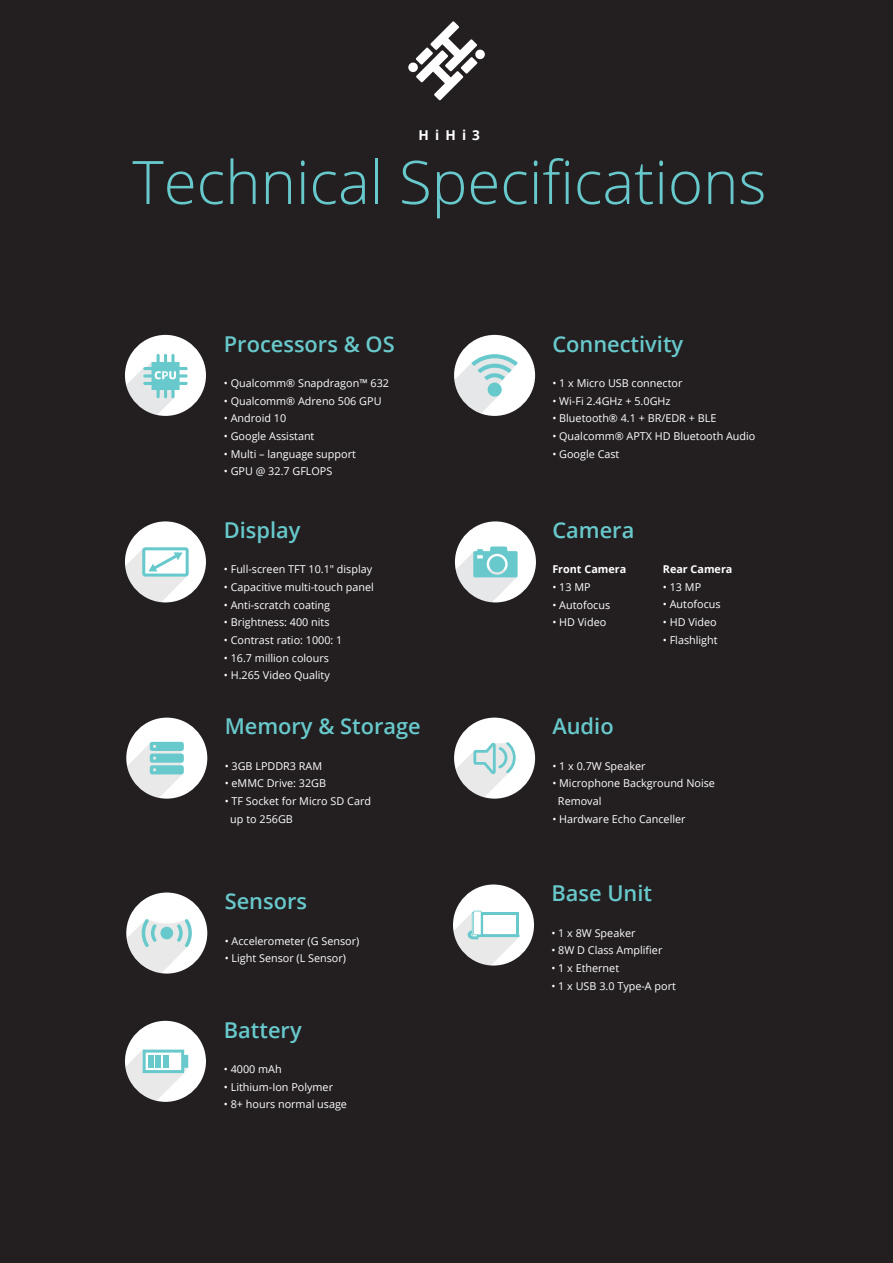
<style>
.page{position:relative;width:893px;height:1263px;background:#231f20}
.page>*{position:absolute;margin:0;border:0;box-sizing:border-box;transform-origin:0 0}
.t1{font:300 60px "Open Sans";color:#68c9cc}
.t2{font:600 21.75px "Open Sans";color:#68c9cc}
.t3{font:700 13.65px "Open Sans";letter-spacing:.45em;color:#fff}
.t4{font:10.8px/17.7px "Open Sans";color:#fff}
.t5{font:700 10.8px "Open Sans";color:#fff}
</style>
<div class="page">
<div style="left:475px;top:50px;width:10px;height:9px;background:#fff;border-radius:50%"></div>
<div style="left:408px;top:63px;width:10px;height:9px;background:#fff;border-radius:50%"></div>
<svg style="left:416px;top:21px;width:61px;height:79px"></svg>
<div style="left:125px;top:335px;width:81px;height:81px;background:#fff;border-radius:50%"></div>
<svg style="left:126px;top:354px;width:62px;height:61px"></svg>
<div style="left:125px;top:521px;width:81px;height:81px;background:#fff;border-radius:50%"></div>
<svg style="left:125px;top:547px;width:64px;height:55px"></svg>
<div style="left:125px;top:1021px;width:81px;height:81px;background:#fff;border-radius:50%"></div>
<svg style="left:125px;top:1049px;width:63px;height:52px"></svg>
<div style="left:455px;top:521px;width:81px;height:81px;background:#fff;border-radius:50%"></div>
<svg style="left:456px;top:546px;width:62px;height:56px"></svg>
<div style="left:126px;top:718px;width:81px;height:81px;background:#fff;border-radius:50%"></div>
<svg style="left:127px;top:742px;width:57px;height:56px"></svg>
<div style="left:454px;top:718px;width:81px;height:81px;background:#fff;border-radius:50%"></div>
<svg style="left:456px;top:742px;width:60px;height:55px"></svg>
<div style="left:453px;top:884px;width:81px;height:81px;background:#fff;border-radius:50%"></div>
<svg style="left:453px;top:911px;width:66px;height:54px"></svg>
<hr style="left:481px;top:912px;width:37px;height:3px;background:#68c9cc">
<hr style="left:516px;top:912px;width:3px;height:22px;background:#68c9cc">
<div style="left:126px;top:892px;width:81px;height:81px;background:#fff;border-radius:50%"></div>
<svg style="left:127px;top:919px;width:65px;height:54px"></svg>
<div style="left:160px;top:927px;width:13px;height:12px;background:#68c9cc;border-radius:50%"></div>
<div style="left:454px;top:335px;width:81px;height:81px;background:#fff;border-radius:50%"></div>
<svg style="left:454px;top:354px;width:64px;height:60px"></svg>
<p class="t3" style="left:419px;top:126px;width:63px">HiHi3</p>
<h1 class="t1" style="left:132px;top:141px;width:636px">Technical Specifications</h1>
<h2 class="t2" style="left:224px;top:329px;width:172px">Processors &amp; OS</h2>
<p class="t4" style="left:224px;top:374px;width:167px">• Qualcomm® Snapdragon™ 632</p>
<p class="t4" style="left:224px;top:391px;width:159px">• Qualcomm® Adreno 506 GPU</p>
<p class="t4" style="left:224px;top:409px;width:64px">• Android 10</p>
<p class="t4" style="left:224px;top:427px;width:92px">• Google Assistant</p>
<p class="t4" style="left:224px;top:444px;width:134px">• Multi – language support</p>
<p class="t4" style="left:224px;top:462px;width:110px">• GPU @ 32.7 GFLOPS</p>
<h2 class="t2" style="left:224px;top:515px;width:78px">Display</h2>
<p class="t4" style="left:224px;top:560px;width:150px">• Full-screen TFT 10.1″ display</p>
<p class="t4" style="left:224px;top:578px;width:152px">• Capacitive multi-touch panel</p>
<p class="t4" style="left:224px;top:596px;width:108px">• Anti-scratch coating</p>
<p class="t4" style="left:224px;top:613px;width:107px">• Brightness: 400 nits</p>
<p class="t4" style="left:224px;top:631px;width:120px">• Contrast ratio: 1000: 1</p>
<p class="t4" style="left:224px;top:649px;width:107px">• 16.7 million colours</p>
<p class="t4" style="left:224px;top:666px;width:107px">• H.265 Video Quality</p>
<h2 class="t2" style="left:225px;top:711px;width:198px">Memory &amp; Storage</h2>
<p class="t4" style="left:225px;top:757px;width:99px">• 3GB LPDDR3 RAM</p>
<p class="t4" style="left:225px;top:774px;width:103px">• eMMC Drive: 32GB</p>
<p class="t4" style="left:230px;top:792px;width:142px;text-indent:-6px">• TF Socket for Micro SD Card up to 256GB</p>
<h2 class="t2" style="left:225px;top:886px;width:84px">Sensors</h2>
<p class="t4" style="left:225px;top:931px;width:136px">• Accelerometer (G Sensor)</p>
<p class="t4" style="left:225px;top:949px;width:123px">• Light Sensor (L Sensor)</p>
<h2 class="t2" style="left:224px;top:1015px;width:79px">Battery</h2>
<p class="t4" style="left:224px;top:1060px;width:59px">• 4000 mAh</p>
<p class="t4" style="left:224px;top:1077px;width:111px">• Lithium-Ion Polymer</p>
<p class="t4" style="left:224px;top:1095px;width:125px">• 8+ hours normal usage</p>
<h2 class="t2" style="left:552px;top:329px;width:132px">Connectivity</h2>
<p class="t4" style="left:552px;top:374px;width:132px">• 1 x Micro USB connector</p>
<p class="t4" style="left:552px;top:391px;width:120px">• Wi-Fi 2.4GHz + 5.0GHz</p>
<p class="t4" style="left:552px;top:409px;width:165px">• Bluetooth® 4.1 + BR/EDR + BLE</p>
<p class="t4" style="left:552px;top:427px;width:205px">• Qualcomm® APTX HD Bluetooth Audio</p>
<p class="t4" style="left:552px;top:444px;width:69px">• Google Cast</p>
<h2 class="t2" style="left:552px;top:515px;width:83px">Camera</h2>
<p class="t5" style="left:552px;top:562px;width:75px">Front Camera</p>
<p class="t4" style="left:552px;top:578px;width:40px">• 13 MP</p>
<p class="t4" style="left:552px;top:596px;width:59px">• Autofocus</p>
<p class="t4" style="left:552px;top:613px;width:55px">• HD Video</p>
<p class="t5" style="left:663px;top:561px;width:71px">Rear Camera</p>
<p class="t4" style="left:663px;top:577px;width:40px">• 13 MP</p>
<p class="t4" style="left:663px;top:595px;width:59px">• Autofocus</p>
<p class="t4" style="left:663px;top:613px;width:55px">• HD Video</p>
<p class="t4" style="left:663px;top:630px;width:56px">• Flashlight</p>
<h2 class="t2" style="left:552px;top:711px;width:63px">Audio</h2>
<p class="t4" style="left:552px;top:757px;width:95px">• 1 x 0.7W Speaker</p>
<p class="t4" style="left:558px;top:774px;width:159px;text-indent:-6px">• Microphone Background Noise<br>Removal</p>
<p class="t4" style="left:552px;top:810px;width:135px">• Hardware Echo Canceller</p>
<h2 class="t2" style="left:551px;top:878px;width:102px">Base Unit</h2>
<p class="t4" style="left:551px;top:923px;width:86px">• 1 x 8W Speaker</p>
<p class="t4" style="left:551px;top:941px;width:113px">• 8W D Class Amplifier</p>
<p class="t4" style="left:551px;top:959px;width:69px">• 1 x Ethernet</p>
<p class="t4" style="left:551px;top:976px;width:126px">• 1 x USB 3.0 Type-A port</p>
</div>
